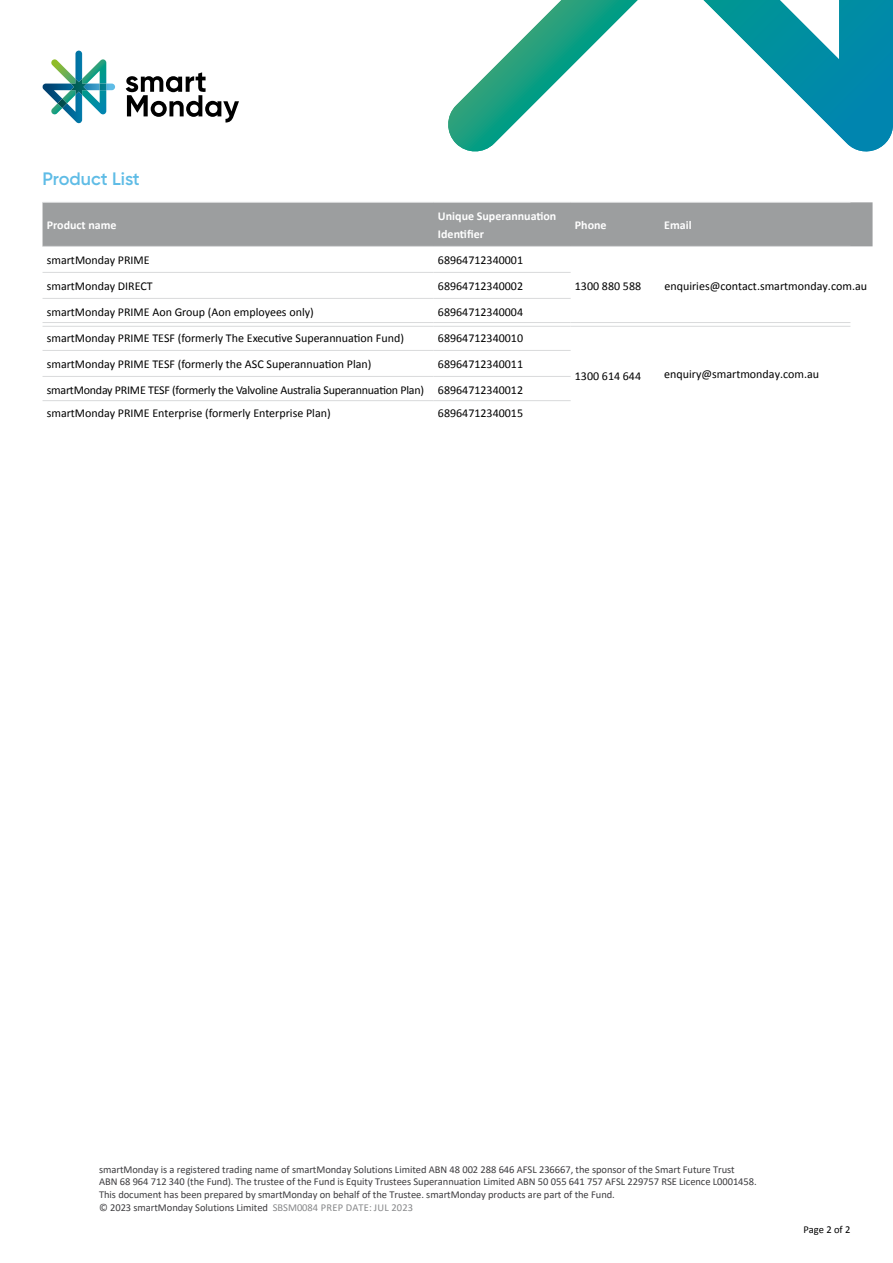
<style>
.page{position:relative;width:893px;height:1263px;background:#fff}
.page>*{position:absolute;margin:0;border:0;box-sizing:border-box;transform-origin:0 0}
.t1{font:600 18px "Gilroy";letter-spacing:-.005em;color:#5fbce6}
.t2{font:12px "Calibri";color:#000}
.t3{font:12px/26px "Calibri";letter-spacing:-.02em;color:#000;text-align:right}
.t4{font:700 12px/18px "Calibri";color:#fff}
.t5{font:10.5px/12.6px "Calibri";letter-spacing:-.005em;color:#3e3d40}
.t6{font:10.5px "Calibri";letter-spacing:-.005em;color:#000}
.s1{color:#87888a}
</style>
<div class="page">
<svg style="left:43px;top:51px;width:72px;height:72px"></svg>
<img style="left:58px;top:79px;width:48px;height:29px">
<svg style="left:126px;top:72px;width:113px;height:51px"></svg>
<svg style="left:448px;top:0;width:445px;height:152px"></svg>
<div style="left:43px;top:202px;width:829px;height:44px;background:#9c9e9f"></div>
<hr style="left:43px;top:202px;width:391px;height:1px;background:#d9dadb">
<hr style="left:434px;top:202px;width:137px;height:1px;background:#d9dadb">
<hr style="left:571px;top:202px;width:89px;height:1px;background:#d9dadb">
<hr style="left:660px;top:202px;width:190px;height:1px;background:#d9dadb">
<hr style="left:43px;top:246px;width:391px;height:1px;background:#d9dadb">
<hr style="left:434px;top:246px;width:137px;height:1px;background:#d9dadb">
<hr style="left:571px;top:246px;width:89px;height:1px;background:#d9dadb">
<hr style="left:660px;top:246px;width:190px;height:1px;background:#d9dadb">
<hr style="left:43px;top:272px;width:391px;height:1px;background:#d9dadb">
<hr style="left:434px;top:272px;width:137px;height:1px;background:#d9dadb">
<hr style="left:43px;top:298px;width:391px;height:1px;background:#d9dadb">
<hr style="left:434px;top:298px;width:137px;height:1px;background:#d9dadb">
<hr style="left:43px;top:350px;width:391px;height:1px;background:#d9dadb">
<hr style="left:434px;top:350px;width:137px;height:1px;background:#d9dadb">
<hr style="left:43px;top:376px;width:391px;height:1px;background:#d9dadb">
<hr style="left:434px;top:376px;width:137px;height:1px;background:#d9dadb">
<hr style="left:571px;top:322px;width:89px;height:1px;background:#d9dadb">
<hr style="left:571px;top:326px;width:89px;height:1px;background:#d9dadb">
<hr style="left:660px;top:322px;width:190px;height:1px;background:#d9dadb">
<hr style="left:660px;top:326px;width:190px;height:1px;background:#d9dadb">
<hr style="left:43px;top:322px;width:391px;height:1px;background:#d9dadb">
<hr style="left:43px;top:326px;width:391px;height:1px;background:#d9dadb">
<hr style="left:434px;top:322px;width:137px;height:1px;background:#d9dadb">
<hr style="left:434px;top:326px;width:137px;height:1px;background:#d9dadb">
<hr style="left:43px;top:400px;width:391px;height:1px;background:#d9dadb">
<hr style="left:434px;top:400px;width:137px;height:1px;background:#d9dadb">
<h1 class="t1" style="left:43px;top:167px;width:99px">Product List</h1>
<p class="t4" style="left:47px;top:216px;width:71px">Product name</p>
<p class="t4" style="left:438px;top:207px;width:120px">Unique Superannuation<br>Identifier</p>
<p class="t4" style="left:575px;top:216px;width:33px">Phone</p>
<p class="t4" style="left:664px;top:216px;width:29px">Email</p>
<p class="t2" style="left:47px;top:252px;width:104px">smartMonday PRIME</p>
<p class="t2" style="left:438px;top:252px;width:87px">68964712340001</p>
<p class="t2" style="left:47px;top:278px;width:108px">smartMonday DIRECT</p>
<p class="t2" style="left:438px;top:278px;width:87px">68964712340002</p>
<p class="t2" style="left:575px;top:278px;width:68px">1300 880 588</p>
<p class="t2" style="left:664px;top:278px;width:204px">enquiries@contact.smartmonday.com.au</p>
<p class="t2" style="left:47px;top:304px;width:269px">smartMonday PRIME Aon Group (Aon employees only)</p>
<p class="t2" style="left:438px;top:304px;width:87px">68964712340004</p>
<p class="t2" style="left:47px;top:330px;width:359px">smartMonday PRIME TESF (formerly The Executive Superannuation Fund)</p>
<p class="t2" style="left:438px;top:330px;width:87px">68964712340010</p>
<p class="t2" style="left:575px;top:368px;width:68px">1300 614 644</p>
<p class="t2" style="left:664px;top:366px;width:156px">enquiry@smartmonday.com.au</p>
<p class="t2" style="left:47px;top:356px;width:326px">smartMonday PRIME TESF (formerly the ASC Superannuation Plan)</p>
<p class="t3" style="left:47px;top:351px;width:478px">68964712340011<br>smartMonday PRIME TESF (formerly the Valvoline Australia Superannuation Plan) 68964712340012</p>
<p class="t2" style="left:47px;top:405px;width:285px">smartMonday PRIME Enterprise (formerly Enterprise Plan)</p>
<p class="t2" style="left:438px;top:405px;width:87px">68964712340015</p>
<p class="t5" style="left:99px;top:1163px;width:659px">smartMonday is a registered trading name of smartMonday Solutions Limited ABN 48 002 288 646 AFSL 236667, the sponsor of the Smart Future Trust<br>ABN 68 964 712 340 (the Fund). The trustee of the Fund is Equity Trustees Superannuation Limited ABN 50 055 641 757 AFSL 229757 RSE Licence L0001458.<br>This document has been prepared by smartMonday on behalf of the Trustee. smartMonday products are part of the Fund.<br>© 2023 smartMonday Solutions Limited <span class="s1">SBSM0084 PREP DATE: JUL 2023</span></p>
<p class="t6" style="left:804px;top:1223px;width:48px">Page 2 of 2</p>
</div>
